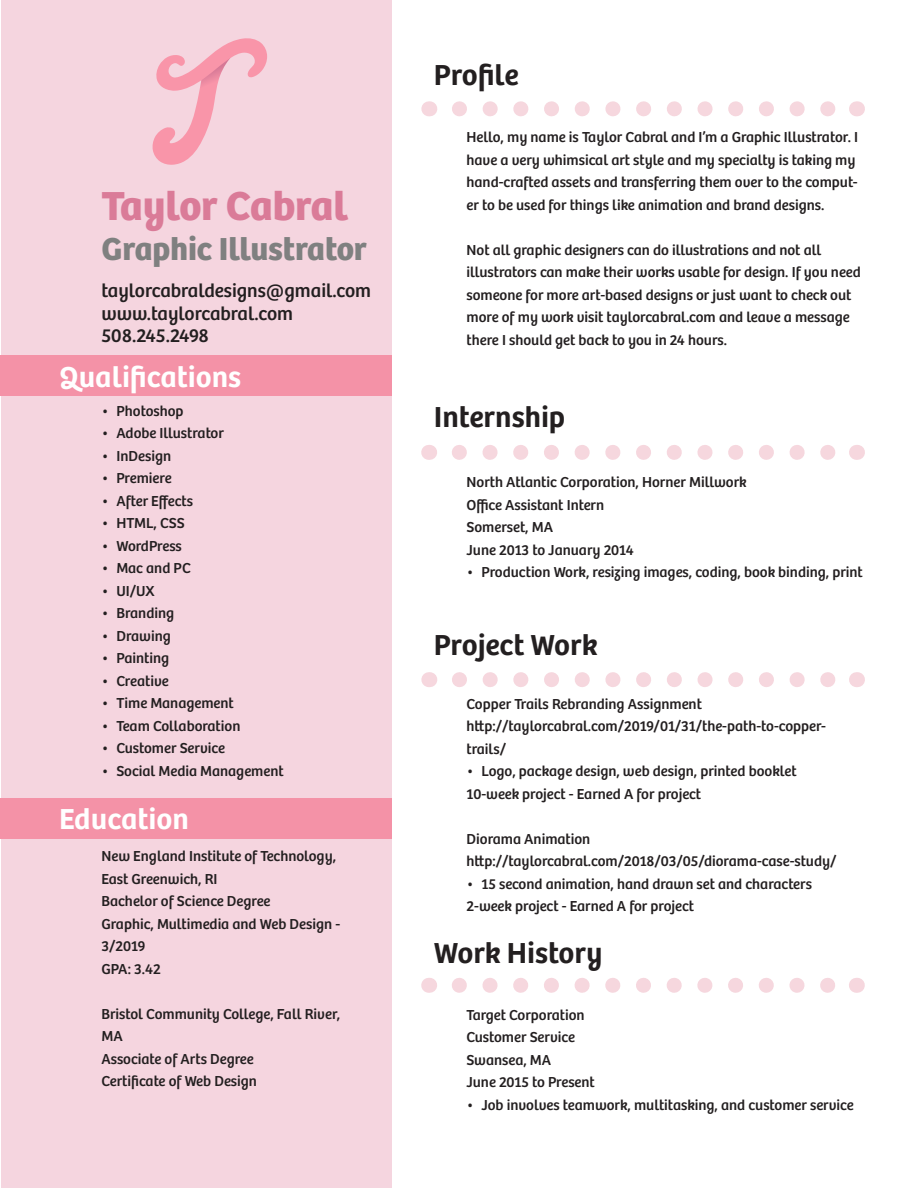
<style>
.page{position:relative;width:918px;height:1188px;background:#fff}
.page>*{position:absolute;margin:0;border:0;box-sizing:border-box;transform-origin:0 0}
.Paragraph_Style_1{font:700 42px "Bree";color:#da7b98}
.Paragraph_Style_2{font:700 33px "Bree";color:#7f8080}
.Titles_Black{font:600 30px "Bree";color:#231f20}
.Paragraph_Style_3{font:600 30px "Bree";color:#fff}
.Info{font:19.5px "Bree";color:#231f20}
.Info-2{font:19.5px "Bree";letter-spacing:-.035em;color:#231f20}
.Paragraph{font:15px/22.5px "Bree";color:#231f20}
</style>
<div class="page">
<div style="left:1px;top:1px;width:391px;height:1187px;background:#f5d5df"></div>
<svg style="left:152px;top:38px;width:115px;height:127px"></svg>
<div style="left:0;top:356px;width:392px;height:40px;background:#f492a7"></div>
<div style="left:0;top:798px;width:392px;height:41px;background:#f492a7"></div>
<svg style="left:459px;top:101px;width:377px;height:15px"></svg>
<svg style="left:429px;top:101px;width:1px;height:15px"></svg>
<svg style="left:857px;top:101px;width:1px;height:15px"></svg>
<svg style="left:459px;top:445px;width:377px;height:15px"></svg>
<svg style="left:429px;top:445px;width:1px;height:15px"></svg>
<svg style="left:856px;top:445px;width:1px;height:15px"></svg>
<svg style="left:459px;top:672px;width:377px;height:15px"></svg>
<svg style="left:429px;top:672px;width:1px;height:15px"></svg>
<svg style="left:857px;top:672px;width:1px;height:15px"></svg>
<svg style="left:459px;top:978px;width:376px;height:15px"></svg>
<svg style="left:429px;top:978px;width:1px;height:15px"></svg>
<svg style="left:856px;top:978px;width:1px;height:15px"></svg>
<p class="Paragraph_Style_1" style="left:101px;top:181px;width:248px">Taylor Cabral</p>
<p class="Paragraph_Style_2" style="left:101px;top:229px;width:267px">Graphic Illustrator</p>
<p class="Info" style="left:101px;top:279px;width:271px">taylorcabraldesigns@gmail.com</p>
<p class="Info" style="left:101px;top:302px;width:193px">www.taylorcabral.com</p>
<p class="Info-2" style="left:101px;top:324px;width:109px">508.245.2498</p>
<p class="Paragraph_Style_3" style="left:59px;top:359px;width:184px">Qualifications</p>
<p class="Paragraph" style="left:101px;top:400px;width:84px">• Photoshop</p>
<p class="Paragraph" style="left:101px;top:422px;width:124px">• Adobe Illustrator</p>
<p class="Paragraph" style="left:101px;top:445px;width:71px">• InDesign</p>
<p class="Paragraph" style="left:101px;top:467px;width:72px">• Premiere</p>
<p class="Paragraph" style="left:101px;top:490px;width:93px">• After Effects</p>
<p class="Paragraph" style="left:101px;top:512px;width:85px">• HTML, CSS</p>
<p class="Paragraph" style="left:101px;top:535px;width:82px">• WordPress</p>
<p class="Paragraph" style="left:101px;top:557px;width:91px">• Mac and PC</p>
<p class="Paragraph" style="left:101px;top:580px;width:55px">• UI/UX</p>
<p class="Paragraph" style="left:101px;top:602px;width:74px">• Branding</p>
<p class="Paragraph" style="left:101px;top:625px;width:71px">• Drawing</p>
<p class="Paragraph" style="left:101px;top:647px;width:69px">• Painting</p>
<p class="Paragraph" style="left:101px;top:670px;width:69px">• Creative</p>
<p class="Paragraph" style="left:101px;top:692px;width:134px">• Time Management</p>
<p class="Paragraph" style="left:101px;top:715px;width:141px">• Team Collaboration</p>
<p class="Paragraph" style="left:101px;top:737px;width:125px">• Customer Service</p>
<p class="Paragraph" style="left:101px;top:760px;width:184px">• Social Media Management</p>
<p class="Paragraph_Style_3" style="left:59px;top:801px;width:131px">Education</p>
<p class="Paragraph" style="left:101px;top:845px;width:236px">New England Institute of Technology,<br>East Greenwich, RI</p>
<p class="Paragraph" style="left:101px;top:890px;width:171px">Bachelor of Science Degree</p>
<p class="Paragraph" style="left:101px;top:913px;width:240px">Graphic, Multimedia and Web Design -<br>3/2019</p>
<p class="Paragraph" style="left:101px;top:958px;width:61px">GPA: 3.42</p>
<p class="Paragraph" style="left:101px;top:1003px;width:240px">Bristol Community College, Fall River,<br>MA</p>
<p class="Paragraph" style="left:101px;top:1048px;width:154px">Associate of Arts Degree</p>
<p class="Paragraph" style="left:101px;top:1070px;width:157px">Certificate of Web Design</p>
<p class="Titles_Black" style="left:434px;top:57px;width:86px">Profile</p>
<p class="Paragraph" style="left:467px;top:126px;width:393px">Hello, my name is Taylor Cabral and I’m a Graphic Illustrator. I have a very whimsical art style and my specialty is taking my hand-crafted assets and transferring them over to the comput&shy;er to be used for things like animation and brand designs.</p>
<p class="Paragraph" style="left:467px;top:239px;width:396px">Not all graphic designers can do illustrations and not all illustrators can make their works usable for design. If you need someone for more art-based designs or just want to check out more of my work visit taylorcabral.com and leave a message there I should get back to you in 24 hours.</p>
<p class="Titles_Black" style="left:434px;top:399px;width:133px">Internship</p>
<p class="Paragraph" style="left:467px;top:471px;width:282px">North Atlantic Corporation, Horner Millwork</p>
<p class="Paragraph" style="left:467px;top:494px;width:139px">Office Assistant Intern</p>
<p class="Paragraph" style="left:467px;top:516px;width:88px">Somerset, MA</p>
<p class="Paragraph" style="left:467px;top:539px;width:169px">June 2013 to January 2014</p>
<p class="Paragraph" style="left:467px;top:561px;width:398px">• Production Work, resizing images, coding, book binding, print</p>
<p class="Titles_Black" style="left:434px;top:627px;width:165px">Project Work</p>
<p class="Paragraph" style="left:467px;top:693px;width:237px">Copper Trails Rebranding Assignment</p>
<p class="Paragraph" style="left:467px;top:715px;width:361px">http://taylorcabral.com/2019/01/31/the-path-to-copper&shy;trails/</p>
<p class="Paragraph" style="left:467px;top:760px;width:332px">• Logo, package design, web design, printed booklet</p>
<p class="Paragraph" style="left:467px;top:783px;width:236px">10-week project - Earned A for project</p>
<p class="Paragraph" style="left:467px;top:828px;width:125px">Diorama Animation</p>
<p class="Paragraph" style="left:467px;top:850px;width:371px">http://taylorcabral.com/2018/03/05/diorama-case-study/</p>
<p class="Paragraph" style="left:467px;top:873px;width:347px">• 15 second animation, hand drawn set and characters</p>
<p class="Paragraph" style="left:467px;top:895px;width:229px">2-week project - Earned A for project</p>
<p class="Titles_Black" style="left:434px;top:935px;width:170px">Work History</p>
<p class="Paragraph" style="left:466px;top:1004px;width:120px">Target Corporation</p>
<p class="Paragraph" style="left:466px;top:1026px;width:110px">Customer Service</p>
<p class="Paragraph" style="left:466px;top:1049px;width:86px">Swansea, MA</p>
<p class="Paragraph" style="left:466px;top:1071px;width:130px">June 2015 to Present</p>
<p class="Paragraph" style="left:466px;top:1094px;width:389px">• Job involves teamwork, multitasking, and customer service</p>
</div>
